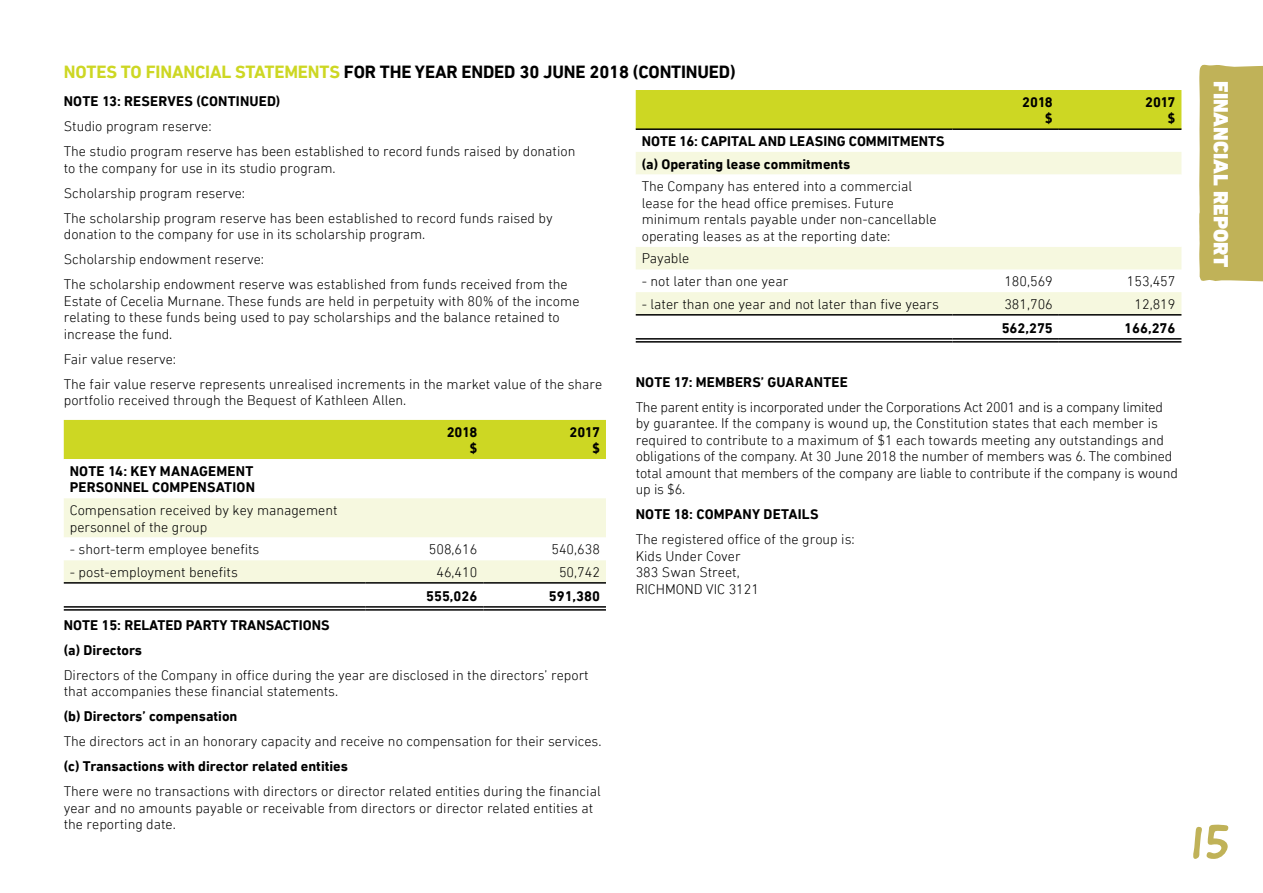
<style>
.page{position:relative;width:1263px;height:893px;background:#fff}
.page>*{position:absolute;margin:0;border:0;box-sizing:border-box;transform-origin:0 0}
.t1{font:51px "Good Dog New";color:#c0b258}
.t2{font:900 21px "DIN Next LT Pro";color:#fff}
.t3{font:700 18px "DIN Next LT Pro";letter-spacing:-.01em;color:#000}
.t4{font:700 18px "DIN Next LT Pro";color:#cdd723}
.t5{font:300 14.25px/16.5px "DIN Next LT Pro";color:#000}
.t6{font:700 14.25px/16.5px "DIN Next LT Pro";color:#000;text-align:right}
</style>
<div class="page">
<div style="left:64px;top:420px;width:542px;height:39px;background:#cdd723"></div>
<div style="left:64px;top:498px;width:542px;height:84px;background:#f6f8df"></div>
<svg style="left:64px;top:537px;width:542px;height:23px"></svg>
<hr style="left:64px;top:582px;width:302px;height:2px;background:#000">
<hr style="left:366px;top:582px;width:117px;height:2px;background:#000">
<hr style="left:483px;top:582px;width:123px;height:2px;background:#000">
<hr style="left:64px;top:606px;width:302px;height:2px;background:#000">
<hr style="left:64px;top:609px;width:302px;height:2px;background:#000">
<hr style="left:366px;top:606px;width:117px;height:2px;background:#000">
<hr style="left:366px;top:609px;width:117px;height:2px;background:#000">
<hr style="left:483px;top:606px;width:123px;height:2px;background:#000">
<hr style="left:483px;top:609px;width:123px;height:2px;background:#000">
<div style="left:636px;top:90px;width:545px;height:38px;background:#cdd723"></div>
<svg style="left:636px;top:152px;width:545px;height:162px;fill:#f6f8df"></svg>
<svg style="left:636px;top:175px;width:545px;height:72px"></svg>
<hr style="left:636px;top:128px;width:316px;height:2px;background:#000">
<hr style="left:952px;top:128px;width:107px;height:2px;background:#000">
<hr style="left:1059px;top:128px;width:122px;height:2px;background:#000">
<hr style="left:636px;top:314px;width:316px;height:2px;background:#000">
<hr style="left:952px;top:314px;width:107px;height:2px;background:#000">
<hr style="left:1059px;top:314px;width:122px;height:2px;background:#000">
<hr style="left:636px;top:338px;width:316px;height:2px;background:#000">
<hr style="left:636px;top:341px;width:316px;height:2px;background:#000">
<hr style="left:952px;top:338px;width:107px;height:2px;background:#000">
<hr style="left:952px;top:341px;width:107px;height:2px;background:#000">
<hr style="left:1059px;top:338px;width:122px;height:2px;background:#000">
<hr style="left:1059px;top:341px;width:122px;height:2px;background:#000">
<div style="left:1199px;top:65px;width:64px;height:217px;background:#c0b258"></div>
<p class="t4" style="left:64px;top:62px;width:12px">NOTES</p>
<p class="t4" style="left:121px;top:62px;width:156px">TO FINANCIALSTATEMENTS</p>
<p class="t3" style="left:344px;top:62px;width:12px">FOR</p>
<p class="t3" style="left:380px;top:62px;width:12px">THE</p>
<p class="t3" style="left:415px;top:62px;width:58px">YEARENDED</p>
<p class="t3" style="left:519px;top:62px;width:36px">30 JUNE</p>
<p class="t3" style="left:590px;top:62px;width:148px">2018 (continued)</p>
<p class="t6" style="left:64px;top:93px;width:10px">NOTE</p>
<p class="t6" style="left:102px;top:93px;width:32px">13: RESERVES</p>
<p class="t6" style="left:196px;top:93px;width:14px">(CONTINUED</p>
<p class="t6" style="left:276px;top:93px;width:6px">)</p>
<p class="t5" style="left:64px;top:114px;width:513px;line-height:25px">Studio program reserve:<br>The studio program reserve has been established to record funds raised by donation</p>
<p class="t5" style="left:64px;top:155px;width:490px;line-height:25px">to the company for use in its studio program.<br>Scholarship program reserve:<br>The scholarship program reserve has been established to record funds raised by</p>
<p class="t5" style="left:64px;top:222px;width:505px;line-height:25px">donation to the company for use in its scholarship program.<br>Scholarship endowment reserve:<br>The scholarship endowment reserve was established from funds received from the</p>
<p class="t5" style="left:64px;top:293px;width:517px">Estate of Cecelia Murnane. These funds are held in perpetuity with 80% of the income relating to these funds being used to pay scholarships and the balance retained to increase the fund.</p>
<p class="t5" style="left:64px;top:346px;width:540px;line-height:25px">Fair value reserve:<br>The fair value reserve represents unrealised increments in the market value of the share</p>
<p class="t5" style="left:64px;top:392px;width:344px">portfolio received through the Bequest of Kathleen Allen.</p>
<p class="t6" style="left:447px;top:423px;width:32px">2018 $</p>
<p class="t6" style="left:570px;top:423px;width:32px">2017 $</p>
<p class="t6" style="left:70px;top:463px;width:10px">NOTE</p>
<p class="t6" style="left:108px;top:463px;width:32px">14: KEY</p>
<p class="t6" style="left:160px;top:463px;width:50px">MANAGEMENT</p>
<p class="t6" style="left:70px;top:479px;width:10px">PERSONNEL</p>
<p class="t6" style="left:152px;top:479px;width:10px">COMPENS</p>
<p class="t6" style="left:216px;top:479px;width:17px">ATION</p>
<p class="t5" style="left:70px;top:502px;width:269px">Compensation received by key management personnel of the group</p>
<p class="t5" style="left:70px;top:541px;width:191px">‑ short‑term employee benefits</p>
<p class="t5" style="left:429px;top:541px;width:50px">508,616</p>
<p class="t5" style="left:551px;top:541px;width:50px">540,638</p>
<p class="t5" style="left:70px;top:564px;width:170px">‑ post‑employment benefits</p>
<p class="t5" style="left:436px;top:564px;width:42px">46,410</p>
<p class="t5" style="left:559px;top:564px;width:42px">50,742</p>
<p class="t6" style="left:426px;top:588px;width:53px">555,026</p>
<p class="t6" style="left:549px;top:588px;width:53px">591,380</p>
<p class="t6" style="left:64px;top:616px;width:10px">NOTE</p>
<p class="t6" style="left:101px;top:616px;width:66px">15: RELATED</p>
<p class="t6" style="left:186px;top:616px;width:26px">PARTY</p>
<p class="t6" style="left:230px;top:616px;width:62px">TRANSACTIONS</p>
<p class="t6" style="left:64px;top:641px;width:80px">(a) Directors</p>
<p class="t5" style="left:64px;top:666px;width:526px">Directors of the Company in office during the year are disclosed in the directors’ report that accompanies these financial statements.</p>
<p class="t6" style="left:64px;top:708px;width:175px">(b) Directors’ compensation</p>
<p class="t5" style="left:64px;top:733px;width:539px">The directors act in an honorary capacity and receive no compensation for their services.</p>
<p class="t6" style="left:64px;top:758px;width:286px">(c) Transactions with director related entities</p>
<p class="t5" style="left:64px;top:783px;width:538px">There were no transactions with directors or director related entities during the financial year and no amounts payable or receivable from directors or director related entities at the reporting date.</p>
<p class="t6" style="left:642px;top:130px;width:217px;line-height:22.6px;text-align:left;text-indent:207px">COMMITMENTS (a) Operating lease commitments</p>
<p class="t5" style="left:642px;top:178px;width:296px">The Company has entered into a commercial lease for the head office premises. Future minimum rentals payable under non‑cancellable operating leases as at the reporting date:</p>
<p class="t5" style="left:642px;top:247px;width:148px;line-height:22.6px">Payable<br>‑ not later than one year</p>
<p class="t6" style="left:642px;top:133px;width:10px">NOTE</p>
<p class="t6" style="left:679px;top:133px;width:145px">16: CAPITAL AND LEASING</p>
<p class="t6" style="left:1022px;top:94px;width:32px">2018 $</p>
<p class="t6" style="left:1145px;top:94px;width:32px">2017 $</p>
<p class="t5" style="left:1004px;top:273px;width:50px">180,569</p>
<p class="t5" style="left:1127px;top:273px;width:50px">153,457</p>
<p class="t5" style="left:642px;top:296px;width:299px">‑ later than one year and not later than five years</p>
<p class="t5" style="left:1004px;top:296px;width:50px">381,706</p>
<p class="t5" style="left:1134px;top:296px;width:42px">12,819</p>
<p class="t6" style="left:1002px;top:320px;width:53px">562,275</p>
<p class="t6" style="left:1124px;top:320px;width:53px">166,276</p>
<p class="t6" style="left:636px;top:373px;width:10px">NOTE</p>
<p class="t6" style="left:674px;top:373px;width:33px">17: MEMBERS</p>
<p class="t6" style="left:761px;top:373px;width:63px">’ GUARANTEE</p>
<p class="t5" style="left:636px;top:398px;width:544px">The parent entity is incorporated under the Corporations Act 2001 and is a company limited by guarantee. If the company is wound up, the Constitution states that each member is required to contribute to a maximum of $1 each towards meeting any outstandings and obligations of the company. At 30 June 2018 the number of members was 6. The combined total amount that members of the company are liable to contribute if the company is wound up is $6.</p>
<p class="t6" style="left:636px;top:506px;width:10px">NOTE</p>
<p class="t6" style="left:674px;top:506px;width:33px">18: COMP</p>
<p class="t6" style="left:733px;top:506px;width:73px">ANY DETAILS</p>
<p class="t5" style="left:636px;top:531px;width:221px">The registered office of the group is:<br>Kids Under Cover<br>383 Swan Street,<br>RICHMOND VIC 3121</p>
<h2 class="t2" style="left:1233px;top:81px;width:188px;rotate:90deg">financial report</h2>
<h1 class="t1" style="left:1190px;top:808px;width:40px">15</h1>
</div>
